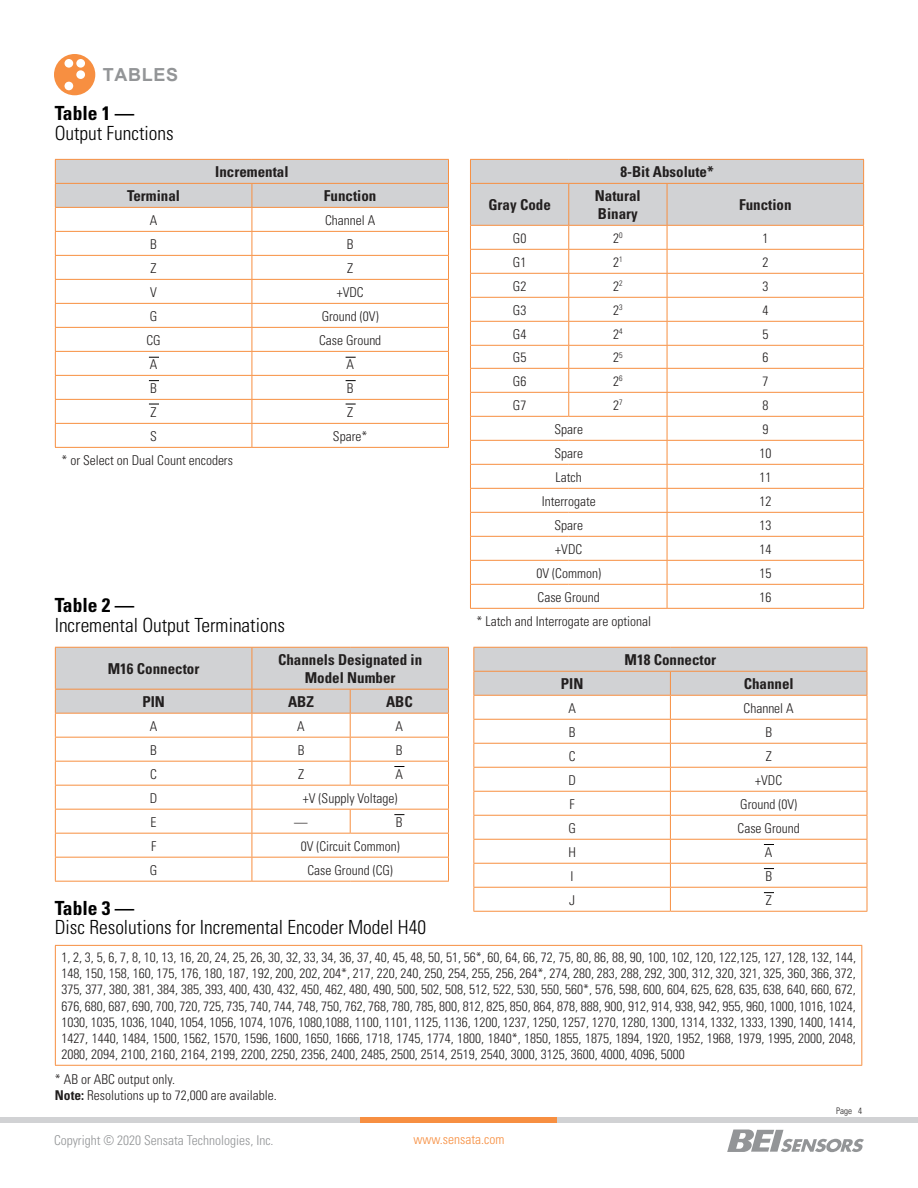
<style>
.page{position:relative;width:918px;height:1188px;background:#fff}
.page>*{position:absolute;margin:0;border:0;box-sizing:border-box;transform-origin:0 0}
.t1{font:300 condensed 19.5px "Univers";color:#000}
.t2{font:700 condensed 19.5px "Univers";color:#000}
.t3{font:700 18px "Arial";letter-spacing:.035em;color:#939597}
.t4{font:700 condensed 15px/18px "Univers";color:#221f1f;text-align:center}
.t5{font:300 condensed 13.5px/16.2px "Univers";color:#221f1f;text-align:justify}
.t6{font:300 condensed 13.5px "Univers";color:#939597}
.t7{font:300 condensed 13.5px "Univers";color:#f78f41}
.t8{font:300 condensed 9px "Univers";color:#221f1f}
.s1{font-weight:700}
</style>
<div class="page">
<div style="left:0;top:1117px;width:918px;height:6px;background:#d1d2d4"></div>
<div style="left:361px;top:1117px;width:196px;height:6px;background:#f78f41"></div>
<svg style="left:727px;top:1129px;width:137px;height:23px"></svg>
<hr style="left:473px;top:911px;width:197px;height:1px;background:#f78f41">
<hr style="left:670px;top:911px;width:197px;height:1px;background:#f78f41">
<hr style="left:55px;top:881px;width:197px;height:1px;background:#f78f41">
<hr style="left:252px;top:881px;width:98px;height:1px;background:#f78f41">
<hr style="left:350px;top:881px;width:99px;height:1px;background:#f78f41">
<hr style="left:55px;top:946px;width:1px;height:119px;background:#f78f41">
<hr style="left:55px;top:945px;width:807px;height:1px;background:#f78f41">
<hr style="left:861px;top:946px;width:1px;height:119px;background:#f78f41">
<hr style="left:55px;top:1065px;width:807px;height:1px;background:#f78f41">
<svg style="left:54px;top:54px;width:41px;height:41px"></svg>
<hr style="left:55px;top:447px;width:197px;height:1px;background:#f78f41">
<hr style="left:252px;top:447px;width:197px;height:1px;background:#f78f41">
<svg style="left:55px;top:159px;width:394px;height:288px"></svg>
<svg style="left:55px;top:647px;width:394px;height:234px"></svg>
<svg style="left:473px;top:647px;width:395px;height:264px"></svg>
<svg style="left:470px;top:159px;width:394px;height:449px"></svg>
<hr style="left:667px;top:584px;width:197px;height:1px;background:#f78f41">
<hr style="left:470px;top:608px;width:99px;height:1px;background:#f78f41">
<hr style="left:569px;top:608px;width:98px;height:1px;background:#f78f41">
<hr style="left:667px;top:608px;width:197px;height:1px;background:#f78f41">
<h2 class="t3" style="left:103px;top:68px;width:77px">TABLES</h2>
<h1 class="t2" style="left:55px;top:106px;width:81px">Table 1 —</h1>
<h1 class="t1" style="left:55px;top:125px;width:121px">Output Functions</h1>
<p class="t4" style="left:215px;top:164px;width:75px">Incremental</p>
<p class="t4" style="left:127px;top:188px;width:55px">Terminal</p>
<p class="t4" style="left:324px;top:188px;width:54px">Function</p>
<p class="t5" style="left:150px;top:213px;width:9px">A</p>
<p class="t5" style="left:325px;top:213px;width:52px">Channel A</p>
<p class="t5" style="left:150px;top:237px;width:8px">B</p>
<p class="t5" style="left:347px;top:237px;width:8px">B</p>
<p class="t5" style="left:151px;top:261px;width:7px">Z</p>
<p class="t5" style="left:347px;top:261px;width:7px">Z</p>
<p class="t5" style="left:150px;top:285px;width:8px">V</p>
<p class="t5" style="left:337px;top:285px;width:28px">+VDC</p>
<p class="t5" style="left:150px;top:309px;width:9px">G</p>
<p class="t5" style="left:322px;top:309px;width:58px">Ground (0V)</p>
<p class="t5" style="left:147px;top:333px;width:16px">CG</p>
<p class="t5" style="left:319px;top:333px;width:64px">Case Ground</p>
<p class="t5" style="left:150px;top:357px;width:9px">A</p>
<p class="t5" style="left:346px;top:357px;width:9px">A</p>
<p class="t5" style="left:150px;top:381px;width:8px">B</p>
<p class="t5" style="left:347px;top:381px;width:8px">B</p>
<p class="t5" style="left:151px;top:405px;width:7px">Z</p>
<p class="t5" style="left:347px;top:405px;width:7px">Z</p>
<p class="t5" style="left:150px;top:429px;width:8px">S</p>
<p class="t5" style="left:333px;top:429px;width:36px">Spare*</p>
<p class="t5" style="left:61px;top:453px;width:173px">* or Select on Dual Count encoders</p>
<h1 class="t2" style="left:55px;top:598px;width:81px">Table 2 —</h1>
<h1 class="t1" style="left:55px;top:617px;width:232px">Incremental Output Terminations</h1>
<p class="t4" style="left:108px;top:661px;width:93px">M16 Connector</p>
<p class="t4" style="left:278px;top:652px;width:146px">Channels Designated in<br>Model Number</p>
<p class="t4" style="left:142px;top:694px;width:24px">PIN</p>
<p class="t4" style="left:288px;top:694px;width:27px">ABZ</p>
<p class="t4" style="left:386px;top:694px;width:28px">ABC</p>
<p class="t5" style="left:150px;top:719px;width:9px">A</p>
<p class="t5" style="left:297px;top:719px;width:9px">A</p>
<p class="t5" style="left:396px;top:719px;width:9px">A</p>
<p class="t5" style="left:150px;top:743px;width:8px">B</p>
<p class="t5" style="left:298px;top:743px;width:8px">B</p>
<p class="t5" style="left:396px;top:743px;width:8px">B</p>
<p class="t5" style="left:150px;top:767px;width:8px">C</p>
<p class="t5" style="left:298px;top:767px;width:7px">Z</p>
<p class="t5" style="left:396px;top:767px;width:9px">A</p>
<p class="t5" style="left:150px;top:791px;width:9px">D</p>
<p class="t5" style="left:303px;top:791px;width:96px">+V (Supply Voltage)</p>
<p class="t5" style="left:151px;top:815px;width:7px">E</p>
<p class="t5" style="left:294px;top:815px;width:15px">—</p>
<p class="t5" style="left:396px;top:815px;width:8px">B</p>
<p class="t5" style="left:151px;top:839px;width:7px">F</p>
<p class="t5" style="left:301px;top:839px;width:100px">0V (Circuit Common)</p>
<p class="t5" style="left:150px;top:863px;width:9px">G</p>
<p class="t5" style="left:307px;top:863px;width:87px">Case Ground (CG)</p>
<h1 class="t2" style="left:55px;top:900px;width:81px">Table 3 —</h1>
<h1 class="t1" style="left:55px;top:920px;width:373px">Disc Resolutions for Incremental Encoder Model H40</h1>
<p class="t4" style="left:620px;top:164px;width:95px">8-Bit Absolute*</p>
<p class="t4" style="left:488px;top:197px;width:64px">Gray Code</p>
<p class="t4" style="left:595px;top:188px;width:47px;text-align:left">Natural<br>Binary</p>
<p class="t4" style="left:739px;top:197px;width:54px">Function</p>
<p class="t5" style="left:513px;top:231px;width:15px">G0</p>
<p class="t5" style="left:613px;top:231px;width:11px">2<sup>0</sup></p>
<p class="t5" style="left:762px;top:231px;width:7px">1</p>
<p class="t5" style="left:513px;top:255px;width:15px">G1</p>
<p class="t5" style="left:613px;top:255px;width:11px">2<sup>1</sup></p>
<p class="t5" style="left:762px;top:255px;width:7px">2</p>
<p class="t5" style="left:513px;top:279px;width:15px">G2</p>
<p class="t5" style="left:613px;top:279px;width:11px">2<sup>2</sup></p>
<p class="t5" style="left:762px;top:279px;width:7px">3</p>
<p class="t5" style="left:513px;top:303px;width:15px">G3</p>
<p class="t5" style="left:613px;top:303px;width:11px">2<sup>3</sup></p>
<p class="t5" style="left:762px;top:303px;width:7px">4</p>
<p class="t5" style="left:513px;top:327px;width:15px">G4</p>
<p class="t5" style="left:613px;top:327px;width:11px">2<sup>4</sup></p>
<p class="t5" style="left:762px;top:327px;width:7px">5</p>
<p class="t5" style="left:513px;top:350px;width:15px">G5</p>
<p class="t5" style="left:613px;top:350px;width:11px">2<sup>5</sup></p>
<p class="t5" style="left:762px;top:350px;width:7px">6</p>
<p class="t5" style="left:513px;top:374px;width:15px">G6</p>
<p class="t5" style="left:613px;top:374px;width:11px">2<sup>6</sup></p>
<p class="t5" style="left:762px;top:374px;width:7px">7</p>
<p class="t5" style="left:513px;top:398px;width:15px">G7</p>
<p class="t5" style="left:613px;top:398px;width:11px">2<sup>7</sup></p>
<p class="t5" style="left:762px;top:398px;width:7px">8</p>
<p class="t5" style="left:555px;top:422px;width:30px">Spare</p>
<p class="t5" style="left:762px;top:422px;width:7px">9</p>
<p class="t5" style="left:555px;top:446px;width:30px">Spare</p>
<p class="t5" style="left:759px;top:446px;width:13px">10</p>
<p class="t5" style="left:556px;top:470px;width:28px">Latch</p>
<p class="t5" style="left:759px;top:470px;width:13px">11</p>
<p class="t5" style="left:542px;top:494px;width:55px">Interrogate</p>
<p class="t5" style="left:759px;top:494px;width:13px">12</p>
<p class="t5" style="left:555px;top:518px;width:30px">Spare</p>
<p class="t5" style="left:759px;top:518px;width:13px">13</p>
<p class="t5" style="left:555px;top:542px;width:28px">+VDC</p>
<p class="t5" style="left:759px;top:542px;width:13px">14</p>
<p class="t5" style="left:537px;top:566px;width:66px">0V (Common)</p>
<p class="t5" style="left:759px;top:566px;width:13px">15</p>
<p class="t5" style="left:538px;top:590px;width:64px">Case Ground</p>
<p class="t5" style="left:759px;top:590px;width:13px">16</p>
<p class="t5" style="left:476px;top:614px;width:176px">* Latch and Interrogate are optional</p>
<p class="t4" style="left:625px;top:652px;width:93px">M18 Connector</p>
<p class="t4" style="left:561px;top:676px;width:24px">PIN</p>
<p class="t4" style="left:744px;top:676px;width:52px">Channel</p>
<p class="t5" style="left:568px;top:701px;width:9px">A</p>
<p class="t5" style="left:744px;top:701px;width:52px">Channel A</p>
<p class="t5" style="left:569px;top:725px;width:8px">B</p>
<p class="t5" style="left:765px;top:725px;width:8px">B</p>
<p class="t5" style="left:569px;top:749px;width:8px">C</p>
<p class="t5" style="left:766px;top:749px;width:7px">Z</p>
<p class="t5" style="left:568px;top:773px;width:9px">D</p>
<p class="t5" style="left:755px;top:773px;width:28px">+VDC</p>
<p class="t5" style="left:570px;top:797px;width:7px">F</p>
<p class="t5" style="left:740px;top:797px;width:58px">Ground (0V)</p>
<p class="t5" style="left:568px;top:821px;width:9px">G</p>
<p class="t5" style="left:738px;top:821px;width:64px">Case Ground</p>
<p class="t5" style="left:568px;top:845px;width:9px">H</p>
<p class="t5" style="left:765px;top:845px;width:9px">A</p>
<p class="t5" style="left:571px;top:869px;width:4px">I</p>
<p class="t5" style="left:765px;top:869px;width:8px">B</p>
<p class="t5" style="left:569px;top:893px;width:7px">J</p>
<p class="t5" style="left:766px;top:893px;width:7px">Z</p>
<p class="t5" style="left:61px;top:950px;width:796px">1, 2, 3, 5, 6, 7, 8, 10, 13, 16, 20, 24, 25, 26, 30, 32, 33, 34, 36, 37, 40, 45, 48, 50, 51, 56*, 60, 64, 66, 72, 75, 80, 86, 88, 90, 100, 102, 120, 122,125, 127, 128, 132, 144, 148, 150, 158, 160, 175, 176, 180, 187, 192, 200, 202, 204*, 217, 220, 240, 250, 254, 255, 256, 264*, 274, 280, 283, 288, 292, 300, 312, 320, 321, 325, 360, 366, 372, 375, 377, 380, 381, 384, 385, 393, 400, 430, 432, 450, 462, 480, 490, 500, 502, 508, 512, 522, 530, 550, 560*, 576, 598, 600, 604, 625, 628, 635, 638, 640, 660, 672, 676, 680, 687, 690, 700, 720, 725, 735, 740, 744, 748, 750, 762, 768, 780, 785, 800, 812, 825, 850, 864, 878, 888, 900, 912, 914, 938, 942, 955, 960, 1000, 1016, 1024, 1030, 1035, 1036, 1040, 1054, 1056, 1074, 1076, 1080,1088, 1100, 1101, 1125, 1136, 1200, 1237, 1250, 1257, 1270, 1280, 1300, 1314, 1332, 1333, 1390, 1400, 1414, 1427, 1440, 1484, 1500, 1562, 1570, 1596, 1600, 1650, 1666, 1718, 1745, 1774, 1800, 1840*, 1850, 1855, 1875, 1894, 1920, 1952, 1968, 1979, 1995, 2000, 2048, 2080, 2094, 2100, 2160, 2164, 2199, 2200, 2250, 2356, 2400, 2485, 2500, 2514, 2519, 2540, 3000, 3125, 3600, 4000, 4096, 5000</p>
<p class="t5" style="left:55px;top:1072px;width:223px">* AB or ABC output only.<br><span class="s1">Note:</span> Resolutions up to 72,000 are available.</p>
<p class="t6" style="left:54px;top:1135px;width:221px">Copyright © 2020 Sensata Technologies, Inc.</p>
<p class="t7" style="left:414px;top:1134px;width:92px">www.sensata.com</p>
<p class="t8" style="left:836px;top:1107px;width:27px">Page 4</p>
</div>
